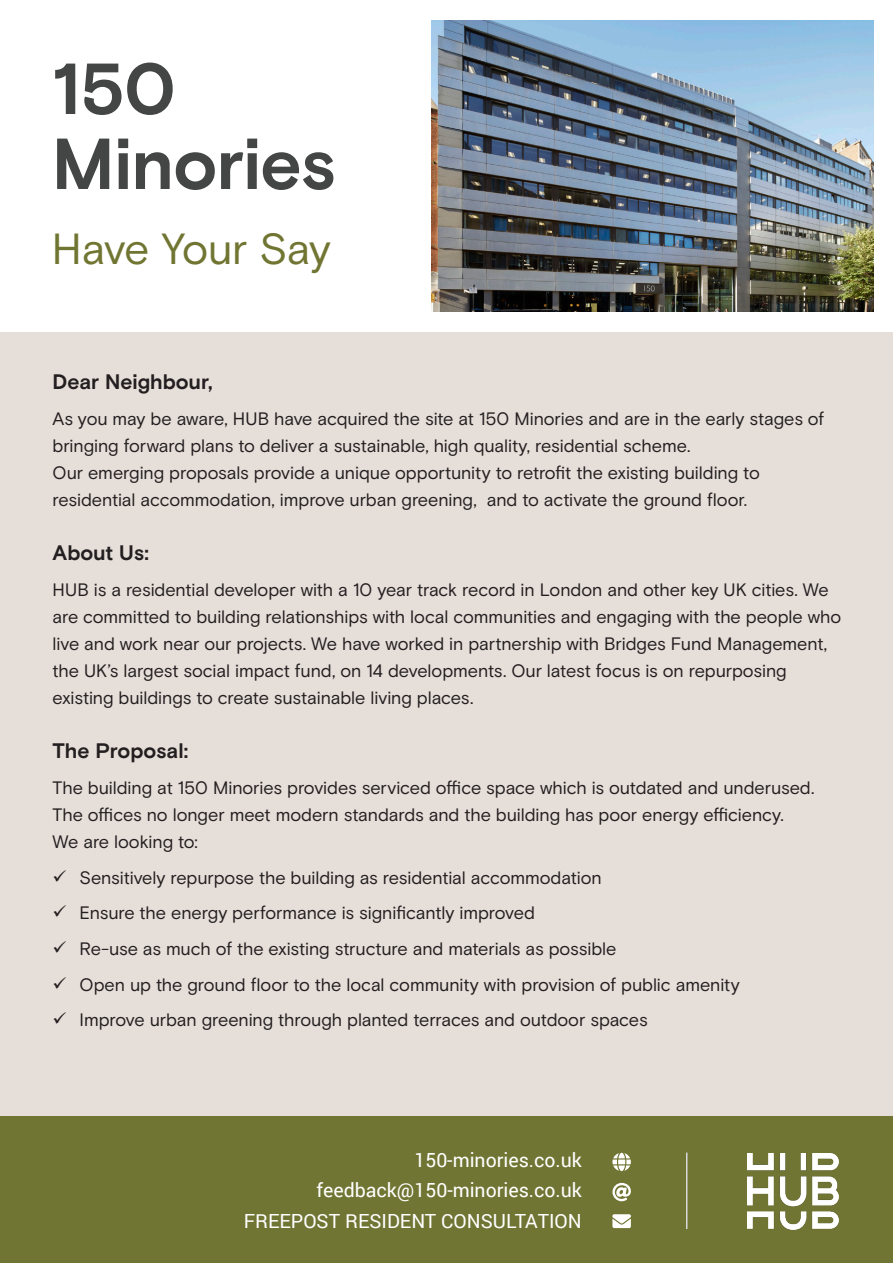
<style>
.page{position:relative;width:893px;height:1263px;background:#e6ded9}
.page>*{position:absolute;margin:0;border:0;box-sizing:border-box;transform-origin:0 0}
.t1{font:700 72px "Basis Grotesque Pro";letter-spacing:-.01em;color:#434644}
.t2{font:43.5px "Basis Grotesque Pro";letter-spacing:-.02em;color:#717532}
.t3{font:700 21px "Basis Grotesque Pro";letter-spacing:-.005em;color:#231f20}
.t4{font:19.5px "Roboto";color:#fff}
.t5{font:18px/27px "Basis Grotesque Pro";letter-spacing:-.005em;color:#231f20}
</style>
<div class="page">
<div style="left:0;top:0;width:893px;height:332px;background:#fff"></div>
<div style="left:0;top:1116px;width:893px;height:147px;background:#717533"></div>
<img style="left:747px;top:1154px;width:91px;height:75px">
<hr style="left:686px;top:1152px;width:1px;height:77px;background:#d8d9db">
<svg style="left:612px;top:1214px;width:19px;height:15px"></svg>
<svg style="left:612px;top:1182px;width:19px;height:20px"></svg>
<svg style="left:612px;top:1152px;width:19px;height:20px"></svg>
<img style="left:431px;top:20px;width:442px;height:291px">
<p class="t1" style="left:52px;top:47px;width:126px">150</p>
<p class="t1" style="left:52px;top:122px;width:286px">Minories</p>
<p class="t2" style="left:52px;top:223px;width:281px">Have Your Say</p>
<p class="t3" style="left:53px;top:369px;width:162px">Dear Neighbour,</p>
<p class="t5" style="left:53px;top:405px;width:773px">As you may be aware, HUB have acquired the site at 150 Minories and are in the early stages of bringing forward plans to deliver a sustainable, high quality, residential scheme.<br>Our emerging proposals provide a unique opportunity to retrofit the existing building to residential accommodation, improve urban greening, and to activate the ground floor.</p>
<p class="t3" style="left:53px;top:540px;width:98px">About Us:</p>
<p class="t5" style="left:53px;top:576px;width:790px">HUB is a residential developer with a 10 year track record in London and other key UK cities. We are committed to building relationships with local communities and engaging with the people who live and work near our projects. We have worked in partnership with Bridges Fund Management, the UK’s largest social impact fund, on 14 developments. Our latest focus is on repurposing existing buildings to create sustainable living places.</p>
<p class="t3" style="left:53px;top:738px;width:137px">The Proposal:</p>
<p class="t5" style="left:53px;top:774px;width:763px">The building at 150 Minories provides serviced office space which is outdated and underused.<br>The offices no longer meet modern standards and the building has poor energy efficiency.<br>We are looking to:</p>
<p class="t5" style="left:80px;top:864px;width:524px">Sensitively repurpose the building as residential accommodation</p>
<p class="t5" style="left:80px;top:900px;width:457px">Ensure the energy performance is significantly improved</p>
<p class="t5" style="left:80px;top:935px;width:538px">Re-use as much of the existing structure and materials as possible</p>
<p class="t5" style="left:80px;top:971px;width:662px">Open up the ground floor to the local community with provision of public amenity</p>
<p class="t5" style="left:80px;top:1006px;width:570px">Improve urban greening through planted terraces and outdoor spaces</p>
<p class="t4" style="left:414px;top:1146px;width:169px">150-minories.co.uk</p>
<p class="t4" style="left:317px;top:1176px;width:267px">feedback@150-minories.co.uk</p>
<p class="t4" style="left:244px;top:1207px;width:340px">FREEPOST RESIDENT CONSULTATION</p>
</div>
